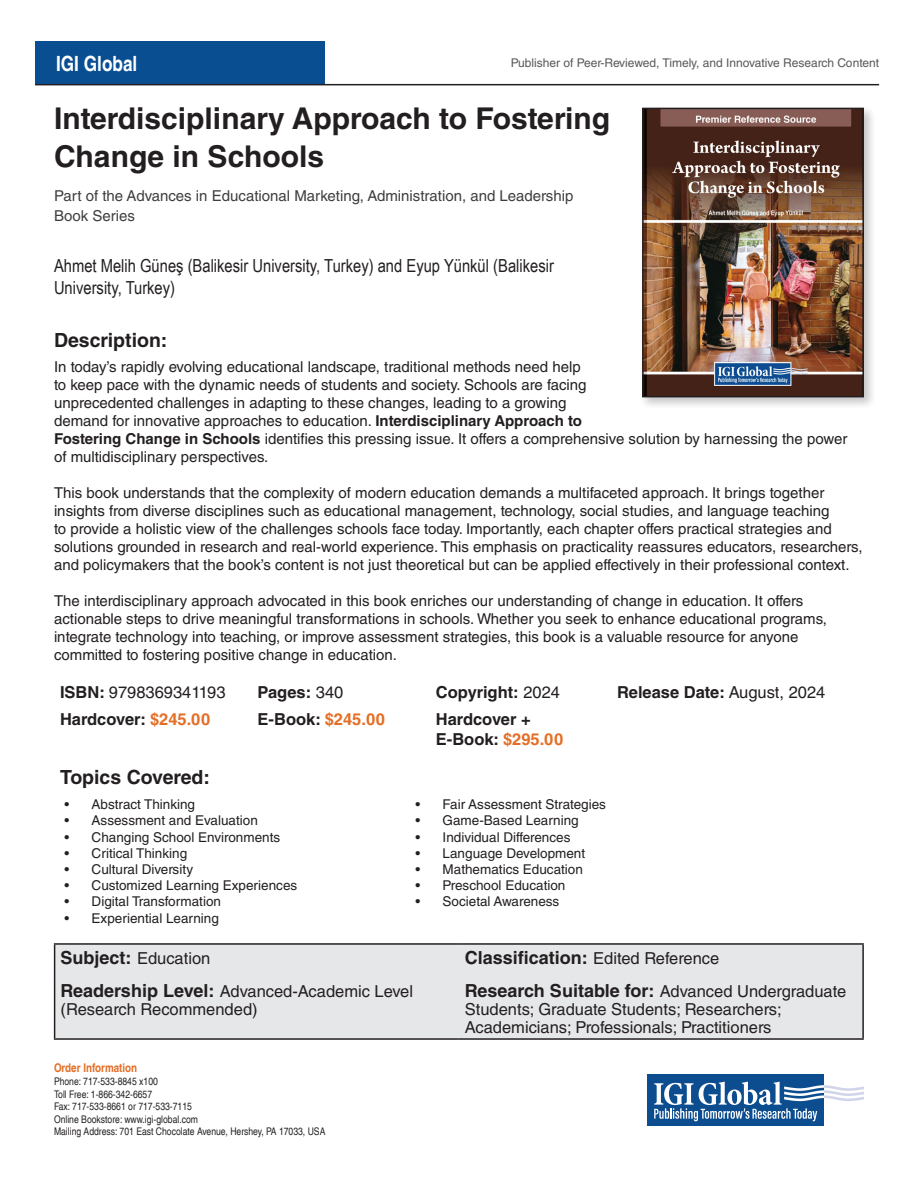
<style>
.page{position:relative;width:918px;height:1188px;background:#fff}
.page>*{position:absolute;margin:0;border:0;box-sizing:border-box;transform-origin:0 0}
.t1{font:700 30px/37.5px "Helvetica LT Std";color:#231f20}
.t2{font:700 condensed 21px "Helvetica LT";color:#fff}
.Description_2{font:700 19.5px "Helvetica LT Std";color:#231f20}
.Description_1{font:700 19.5px "Helvetica LT Std";color:#231f20}
.ISBN{font:18px/22.5px "Arial Narrow";color:#231f20}
.Description_2-2{font:700 18px "Helvetica LT Std";color:#231f20}
.Description_2-3{font:16.5px/18px "Helvetica LT Std";color:#231f20}
.Description_2-4{font:700 16.5px/19.8px "Helvetica LT Std";color:#231f20}
.Description_1-2{font:700 16.5px "Helvetica LT Std";color:#231f20}
.Description_2-5{font:15px/18px "Helvetica LT Std";color:#231f20}
.ISBN-2{font:15px/19.5px "Helvetica LT Std";color:#3e3e3f}
.t3{font:13.5px "Helvetica LT Std";color:#231f20}
.t4{font:12px "Helvetica LT Std";color:#57585a}
.t5{font:700 condensed 12px "Helvetica LT";color:#e46e25}
.t6{font:condensed 10.5px/12.6px "Helvetica LT";color:#231f20}
.s1{font-weight:700}
.s2{font-weight:400}
.s3{color:#e46e25}
.s4{font-weight:700;font-size:18px}
.s5{font-weight:400;font-size:16.5px}
</style>
<div class="page">
<div style="left:35px;top:41px;width:290px;height:44px;background:#094e91"></div>
<svg style="left:647px;top:1125px;width:177px;height:1px"></svg>
<div style="left:647px;top:1074px;width:177px;height:51px;background:#0c4d90"></div>
<svg style="left:654px;top:1082px;width:210px;height:39px"></svg>
<hr style="left:35px;top:84px;width:844px;height:1px;background:#231f20">
<div style="left:639px;top:105px;width:237px;height:305px;background:#231f20;opacity:.25"></div>
<img style="left:645px;top:111px;width:216px;height:283px">
<div style="left:642px;top:108px;width:222px;height:289px;border:2px solid #231f20"></div>
<div style="left:55px;top:945px;width:807px;height:93px;background:#e6e7e9"></div>
<hr style="left:54px;top:943px;width:405px;height:2px;background:#231f20">
<hr style="left:54px;top:945px;width:1px;height:32px;background:#231f20">
<hr style="left:459px;top:943px;width:405px;height:2px;background:#231f20">
<hr style="left:862px;top:945px;width:2px;height:32px;background:#231f20">
<hr style="left:54px;top:977px;width:1px;height:61px;background:#231f20">
<hr style="left:862px;top:977px;width:2px;height:61px;background:#231f20">
<hr style="left:54px;top:1038px;width:405px;height:2px;background:#231f20">
<hr style="left:459px;top:1038px;width:405px;height:2px;background:#231f20">
<p class="t2" style="left:56px;top:50px;width:83px">IGI Global</p>
<p class="t4" style="left:511px;top:56px;width:370px">Publisher of Peer-Reviewed, Timely, and Innovative Research Content</p>
<p class="t1" style="left:54px;top:99px;width:558px">Interdisciplinary Approach to Fostering<br>Change in Schools</p>
<p class="ISBN-2" style="left:54px;top:186px;width:521px">Part of the Advances in Educational Marketing, Administration, and Leadership<br>Book Series</p>
<p class="ISBN" style="left:54px;top:253px;width:501px">Ahmet Melih Güneş (Balikesir University, Turkey) and Eyup Yünkül (Balikesir<br>University, Turkey)</p>
<p class="Description_1" style="left:54px;top:329px;width:115px">Description:</p>
<p class="Description_2-5" style="left:54px;top:358px;width:795px">In today’s rapidly evolving educational landscape, traditional methods need help<br>to keep pace with the dynamic needs of students and society. Schools are facing<br>unprecedented challenges in adapting to these changes, leading to a growing<br>demand for innovative approaches to education. <span class="s1">Interdisciplinary Approach to<br>Fostering Change in Schools</span> identifies this pressing issue. It offers a comprehensive solution by harnessing the power of multidisciplinary perspectives.</p>
<p class="Description_2-5" style="left:54px;top:484px;width:810px">This book understands that the complexity of modern education demands a multifaceted approach. It brings together insights from diverse disciplines such as educational management, technology, social studies, and language teaching<br>to provide a holistic view of the challenges schools face today. Importantly, each chapter offers practical strategies and solutions grounded in research and real-world experience. This emphasis on practicality reassures educators, researchers, and policymakers that the book’s content is not just theoretical but can be applied effectively in their professional context.</p>
<p class="Description_2-5" style="left:54px;top:592px;width:775px">The interdisciplinary approach advocated in this book enriches our understanding of change in education. It offers actionable steps to drive meaningful transformations in schools. Whether you seek to enhance educational programs, integrate technology into teaching, or improve assessment strategies, this book is a valuable resource for anyone committed to fostering positive change in education.</p>
<p class="Description_2-3" style="left:60px;top:683px;width:167px"><span class="s1">ISBN:</span> 9798369341193</p>
<p class="Description_1-2" style="left:258px;top:682px;width:87px">Pages: <span class="s2">340</span></p>
<p class="Description_1-2" style="left:436px;top:682px;width:126px">Copyright: <span class="s2">2024</span></p>
<p class="Description_1-2" style="left:617px;top:682px;width:210px">Release Date: <span class="s2">August, 2024</span></p>
<p class="Description_2-4" style="left:60px;top:709px;width:152px">Hardcover: <span class="s3">$245.00</span></p>
<p class="Description_2-4" style="left:258px;top:709px;width:129px">E-Book: <span class="s3">$245.00</span></p>
<p class="Description_2-4" style="left:436px;top:709px;width:129px">Hardcover +<br>E-Book: <span class="s3">$295.00</span></p>
<p class="Description_2" style="left:60px;top:765px;width:152px">Topics Covered:</p>
<p class="t3" style="left:65px;top:797px;width:132px">• Abstract Thinking</p>
<p class="t3" style="left:65px;top:813px;width:195px">• Assessment and Evaluation</p>
<p class="t3" style="left:65px;top:829px;width:217px">• Changing School Environments</p>
<p class="t3" style="left:65px;top:845px;width:124px">• Critical Thinking</p>
<p class="t3" style="left:65px;top:861px;width:130px">• Cultural Diversity</p>
<p class="t3" style="left:65px;top:878px;width:234px">• Customized Learning Experiences</p>
<p class="t3" style="left:65px;top:894px;width:158px">• Digital Transformation</p>
<p class="t3" style="left:65px;top:910px;width:156px">• Experiential Learning</p>
<p class="t3" style="left:416px;top:797px;width:192px">• Fair Assessment Strategies</p>
<p class="t3" style="left:416px;top:813px;width:165px">• Game-Based Learning</p>
<p class="t3" style="left:416px;top:829px;width:156px">• Individual Differences</p>
<p class="t3" style="left:416px;top:845px;width:171px">• Language Development</p>
<p class="t3" style="left:416px;top:861px;width:169px">• Mathematics Education</p>
<p class="t3" style="left:416px;top:878px;width:151px">• Preschool Education</p>
<p class="t3" style="left:416px;top:894px;width:145px">• Societal Awareness</p>
<p class="Description_2-3" style="left:61px;top:949px;width:151px"><span class="s4">Subject:</span> Education</p>
<p class="Description_2-2" style="left:465px;top:947px;width:256px">Classification: <span class="s5">Edited Reference</span></p>
<p class="Description_2-3" style="left:61px;top:982px;width:354px"><span class="s4">Readership Level:</span> Advanced-Academic Level (Research Recommended)</p>
<p class="Description_2-3" style="left:465px;top:982px;width:383px"><span class="s4">Research Suitable for:</span> Advanced Undergraduate<br>Students; Graduate Students; Researchers;<br>Academicians; Professionals; Practitioners</p>
<p class="t5" style="left:54px;top:1061px;width:85px">Order Information</p>
<p class="t6" style="left:54px;top:1075px;width:273px">Phone: 717-533-8845 x100<br>Toll Free: 1-866-342-6657<br>Fax: 717-533-8661 or 717-533-7115<br>Online Bookstore: www.igi-global.com<br>Mailing Address: 701 East Chocolate Avenue, Hershey, PA 17033, USA</p>
</div>
